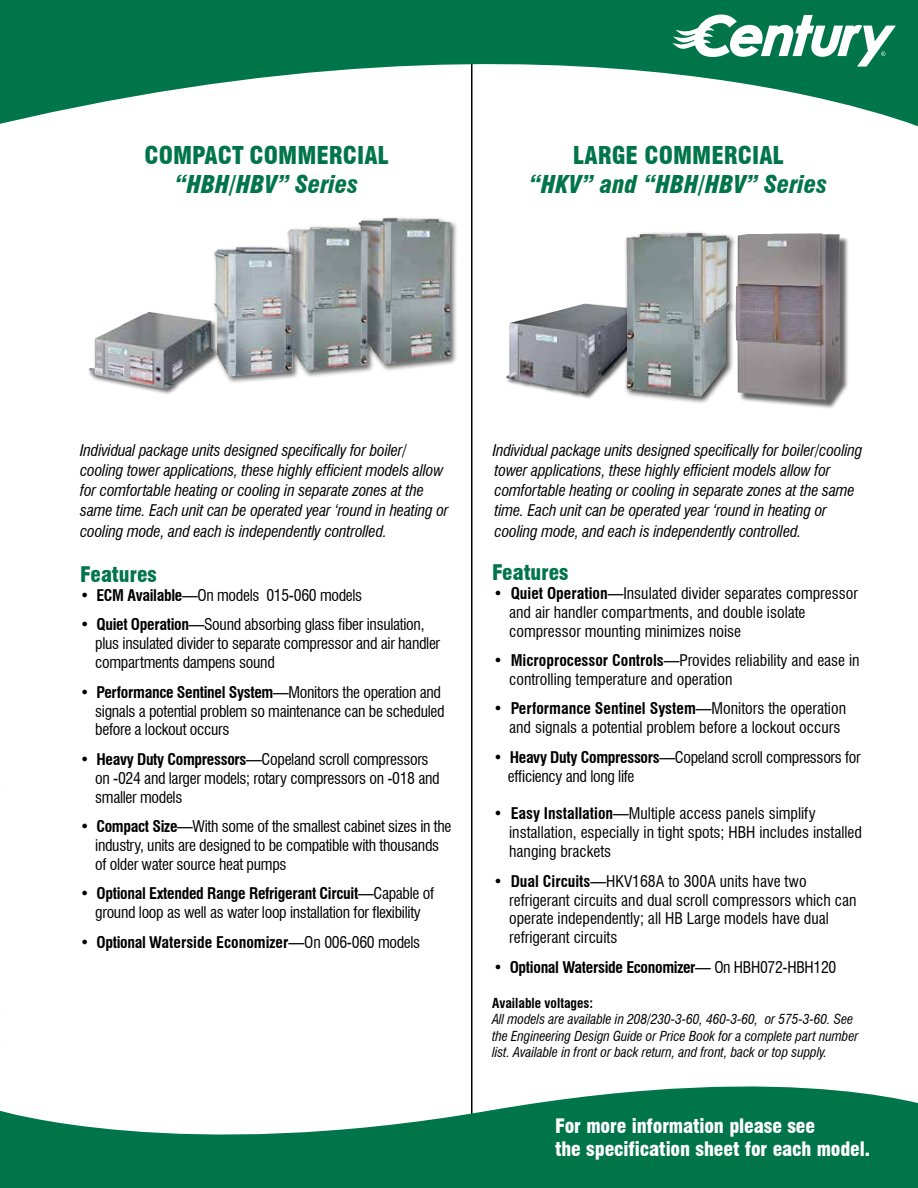
<style>
.page{position:relative;width:918px;height:1188px;background:#fff}
.page>*{position:absolute;margin:0;border:0;box-sizing:border-box;transform-origin:0 0}
.t1{font:italic 900 condensed 24px "Swiss 721 BT";color:#00754a}
.t2{font:900 condensed 24px "Swiss 721 BT";color:#00754a}
.t3{font:900 condensed 21px "Swiss 721 BT";color:#00754a}
.t4{font:900 condensed 19.5px/22.5px "Swiss 721 BT";letter-spacing:-.01em;color:#fff}
.t5{font:condensed 15.75px/18.9px "Swiss 721 BT";letter-spacing:-.02em;color:#000}
.t6{font:condensed 15.75px/18.9px "Swiss 721 BT";color:#000}
.t7{font:italic condensed 15.75px/20.2px "Swiss 721 BT";letter-spacing:-.01em;color:#000}
.t8{font:700 condensed 15.75px "Swiss 721 BT";letter-spacing:-.02em;color:#000}
.t9{font:700 condensed 15.75px "Swiss 721 BT";color:#000}
.t10{font:italic condensed 13.5px/16.5px "Swiss 721 BT";letter-spacing:-.005em;color:#000}
.t11{font:700 condensed 13.5px "Swiss 721 BT";color:#000}
.s1{font-weight:700}
.s2{font-style:italic}
.s3{font-weight:400}
</style>
<div class="page">
<hr style="left:471px;top:27px;width:1px;height:1091px;background:#000">
<svg style="left:0;top:0;width:918px;height:286px"></svg>
<svg style="left:0;top:1056px;width:918px;height:132px;fill:#00754a"></svg>
<div style="left:211px;top:215px;width:247px;height:169px;background:#000;opacity:.6"></div>
<img style="left:213px;top:218px;width:237px;height:158px">
<div style="left:87px;top:311px;width:133px;height:84px;background:#000;opacity:.6"></div>
<img style="left:89px;top:312px;width:125px;height:77px">
<div style="left:737px;top:235px;width:112px;height:174px;background:#000;opacity:.6"></div>
<img style="left:737px;top:233px;width:103px;height:167px">
<div style="left:505px;top:303px;width:136px;height:97px;background:#000;opacity:.6"></div>
<img style="left:506px;top:304px;width:118px;height:90px">
<div style="left:624px;top:230px;width:113px;height:175px;background:#000;opacity:.75"></div>
<img style="left:627px;top:233px;width:103px;height:164px">
<svg style="left:672px;top:15px;width:224px;height:52px"></svg>
<div style="left:0;top:628px;width:327px;height:472px;background:#fff"></div>
<hr style="left:0;top:643px;width:2px;height:523px;background:#fff">
<img style="left:0;top:1110px;width:1px;height:54px">
<h1 class="t2" style="left:144px;top:141px;width:246px">COMPACT COMMERCIAL</h1>
<h1 class="t1" style="left:175px;top:170px;width:185px">“HBH/HBV” Series</h1>
<h1 class="t2" style="left:573px;top:141px;width:212px">LARGE COMMERCIAL</h1>
<h1 class="t1" style="left:529px;top:170px;width:300px">“HKV” and “HBH/HBV” Series</h1>
<p class="t7" style="left:80px;top:440px;width:370px">Individual package units designed specifically for boiler/ cooling tower applications, these highly efficient models allow for comfortable heating or cooling in separate zones at the same time. Each unit can be operated year ‘round in heating or cooling mode, and each is independently controlled.</p>
<h2 class="t3" style="left:80px;top:562px;width:78px">Features</h2>
<p class="t5" style="left:80px;top:586px;width:284px"><span class="s1">• ECM Available</span>—On models 015-060 models</p>
<p class="t5" style="left:95px;top:615px;width:347px;text-indent:-15px"><span class="s1">• Quiet Operation</span>—Sound absorbing glass fiber insulation, plus insulated divider to separate compressor and air handler compartments dampens sound</p>
<p class="t5" style="left:95px;top:682px;width:351px;text-indent:-15px"><span class="s1">• Performance Sentinel System</span>—Monitors the operation and signals a potential problem so maintenance can be scheduled before a lockout occurs</p>
<p class="t5" style="left:95px;top:750px;width:346px;text-indent:-15px"><span class="s1">• Heavy Duty Compressors</span>—Copeland scroll compressors on -024 and larger models; rotary compressors on -018 and smaller models</p>
<p class="t5" style="left:95px;top:817px;width:358px;text-indent:-15px"><span class="s1">• Compact Size</span>—With some of the smallest cabinet sizes in the industry, units are designed to be compatible with thousands of older water source heat pumps</p>
<p class="t5" style="left:80px;top:884px;width:356px;text-align:center"><span class="s1">• Optional Extended Range Refrigerant Circuit</span>—Capable of ground loop as well as water loop installation for flexibility</p>
<p class="t9" style="left:80px;top:932px;width:342px"><span class="s2">•</span> Optional Waterside Economizer<span class="s3">—On 006-060 models</span></p>
<p class="t7" style="left:493px;top:440px;width:371px">Individual package units designed specifically for boiler/cooling tower applications, these highly efficient models allow for comfortable heating or cooling in separate zones at the same time. Each unit can be operated year ‘round in heating or cooling mode, and each is independently controlled.</p>
<h2 class="t3" style="left:492px;top:560px;width:78px">Features</h2>
<p class="t6" style="left:509px;top:584px;width:350px;text-indent:-16px"><span class="s1">• Quiet Operation</span>—Insulated divider separates compressor and air handler compartments, and double isolate compressor mounting minimizes noise</p>
<p class="t6" style="left:509px;top:651px;width:352px;text-indent:-16px"><span class="s1">• Microprocessor Controls</span>—Provides reliability and ease in controlling temperature and operation</p>
<p class="t6" style="left:509px;top:699px;width:338px;text-indent:-16px"><span class="s1">• Performance Sentinel System</span>—Monitors the operation and signals a potential problem before a lockout occurs</p>
<p class="t5" style="left:508px;top:748px;width:354px;text-indent:-14px"><span class="s1">• Heavy Duty Compressors</span>—Copeland scroll compressors for efficiency and long life</p>
<p class="t6" style="left:509px;top:804px;width:354px;text-indent:-16px"><span class="s1">• Easy Installation</span>—Multiple access panels simplify installation, especially in tight spots; HBH includes installed hanging brackets</p>
<p class="t6" style="left:509px;top:871px;width:349px;text-indent:-16px"><span class="s1">• Dual Circuits</span>—HKV168A to 300A units have two refrigerant circuits and dual scroll compressors which can operate independently; all HB Large models have dual refrigerant circuits</p>
<p class="t8" style="left:494px;top:958px;width:344px">• Optional Waterside Economizer<span class="s3">— On HBH072-HBH120</span></p>
<p class="t11" style="left:492px;top:995px;width:103px">Available voltages:</p>
<p class="t10" style="left:492px;top:1011px;width:368px">All models are available in 208/230-3-60, 460-3-60, or 575-3-60. See the Engineering Design Guide or Price Book for a complete part number list. Available in front or back return, and front, back or top supply.</p>
<p class="t4" style="left:555px;top:1115px;width:317px">For more information please see<br>the specification sheet for each model.</p>
</div>
